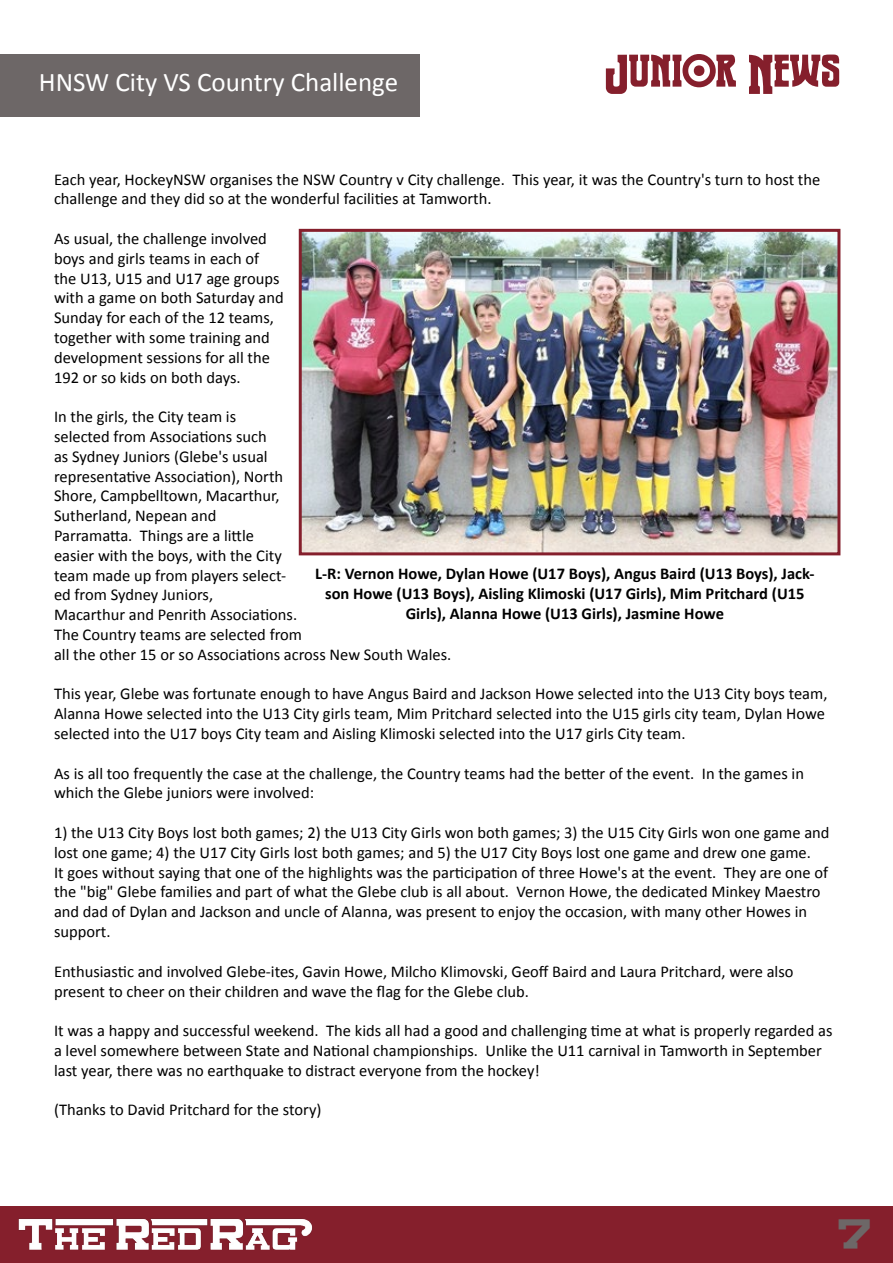
<style>
.page{position:relative;width:893px;height:1263px;background:#fff}
.page>*{position:absolute;margin:0;border:0;box-sizing:border-box;transform-origin:0 0}
.t1{font:54px "Warmonger BB";color:#851f2c}
.t2{font:36px "Canarsie Slab JL";color:#6d6767}
.t3{font:27px "Calibri";color:#fff}
.t4{font:16.5px/19.8px "Calibri";color:#000}
.t5{font:700 16.5px/19.8px "Calibri";color:#000;text-align:center}
</style>
<div class="page">
<div style="left:0;top:1206px;width:893px;height:57px;background:#851f2c"></div>
<img style="left:18px;top:1218px;width:294px;height:32px">
<div style="left:0;top:54px;width:419px;height:62px;background:#6d6767"></div>
<img style="left:303px;top:233px;width:533px;height:318px">
<div style="left:299px;top:229px;width:541px;height:326px;border:3px solid #851f2c"></div>
<h3 class="t3" style="left:39px;top:65px;width:361px">HNSW City VS Country Challenge</h3>
<h1 class="t1" style="left:604px;top:47px;width:238px">Junior News</h1>
<p class="t4" style="left:54px;top:169px;width:768px">Each year, HockeyNSW organises the NSW Country v City challenge. This year, it was the Country's turn to host the challenge and they did so at the wonderful facilities at Tamworth.</p>
<p class="t4" style="left:54px;top:229px;width:231px">As usual, the challenge involved boys and girls teams in each of the U13, U15 and U17 age groups with a game on both Saturday and<br>Sunday for each of the 12 teams, together with some training and development sessions for all the<br>192 or so kids on both days.</p>
<p class="t4" style="left:54px;top:407px;width:399px">In the girls, the City team is<br>selected from Associations such<br>as Sydney Juniors (Glebe's usual<br>representative Association), North<br>Shore, Campbelltown, Macarthur,<br>Sutherland, Nepean and<br>Parramatta. Things are a little<br>easier with the boys, with the City<br>team made up from players select-<br>ed from Sydney Juniors,<br>Macarthur and Penrith Associations.<br>The Country teams are selected from<br>all the other 15 or so Associations across New South Wales.</p>
<p class="t4" style="left:54px;top:684px;width:775px">This year, Glebe was fortunate enough to have Angus Baird and Jackson Howe selected into the U13 City boys team,<br>Alanna Howe selected into the U13 City girls team, Mim Pritchard selected into the U15 girls city team, Dylan Howe selected into the U17 boys City team and Aisling Klimoski selected into the U17 girls City team.</p>
<p class="t4" style="left:54px;top:763px;width:751px">As is all too frequently the case at the challenge, the Country teams had the better of the event. In the games in which the Glebe juniors were involved:</p>
<p class="t4" style="left:54px;top:823px;width:777px">1) the U13 City Boys lost both games; 2) the U13 City Girls won both games; 3) the U15 City Girls won one game and lost one game; 4) the U17 City Girls lost both games; and 5) the U17 City Boys lost one game and drew one game.<br>It goes without saying that one of the highlights was the participation of three Howe's at the event. They are one of the "big" Glebe families and part of what the Glebe club is all about. Vernon Howe, the dedicated Minkey Maestro and dad of Dylan and Jackson and uncle of Alanna, was present to enjoy the occasion, with many other Howes in support.</p>
<p class="t4" style="left:54px;top:961px;width:741px">Enthusiastic and involved Glebe-ites, Gavin Howe, Milcho Klimovski, Geoff Baird and Laura Pritchard, were also present to cheer on their children and wave the flag for the Glebe club.</p>
<p class="t4" style="left:54px;top:1021px;width:780px">It was a happy and successful weekend. The kids all had a good and challenging time at what is properly regarded as a level somewhere between State and National championships. Unlike the U11 carnival in Tamworth in September last year, there was no earthquake to distract everyone from the hockey!</p>
<p class="t4" style="left:54px;top:1100px;width:269px">(Thanks to David Pritchard for the story)</p>
<p class="t5" style="left:315px;top:564px;width:501px">L-R: Vernon Howe, Dylan Howe (U17 Boys), Angus Baird (U13 Boys), Jack&shy;son Howe (U13 Boys), Aisling Klimoski (U17 Girls), Mim Pritchard (U15<br>Girls), Alanna Howe (U13 Girls), Jasmine Howe</p>
<h2 class="t2" style="left:838px;top:1215px;width:35px">7</h2>
</div>
